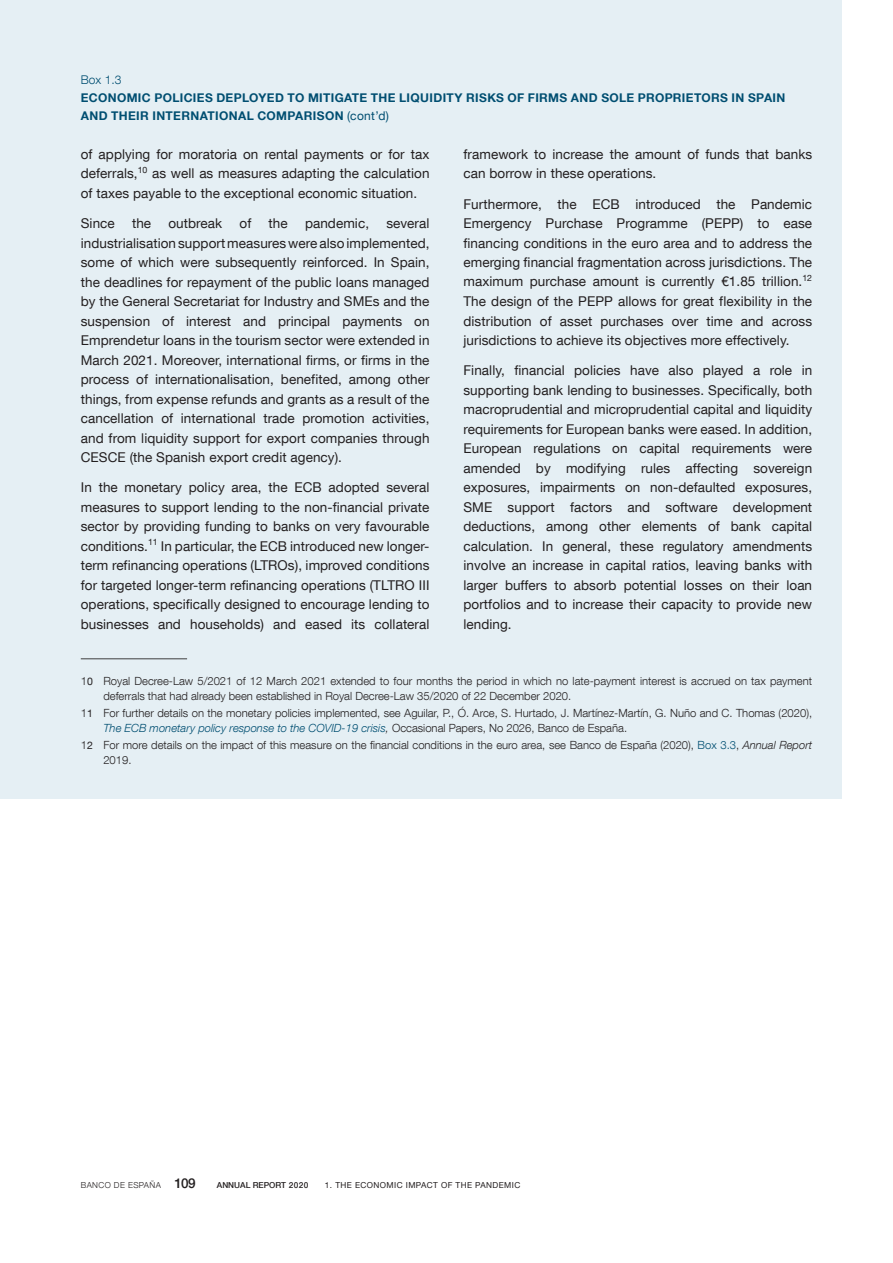
<style>
.page{position:relative;width:893px;height:1263px;background:#fff}
.page>*{position:absolute;margin:0;border:0;box-sizing:border-box;transform-origin:0 0}
.Texto_recuadro{font:13.5px/19.5px "Bd E Neue Helvetica";letter-spacing:.005em;color:#231f20;text-align:justify}
.Título_recuadro{font:700 12px/18px "Bd E Neue Helvetica";letter-spacing:.03em;color:#004e71}
.Numero_recuadro{font:300 12px "Bd E Neue Helvetica";color:#004e71}
.Citas_recuadro{font:300 11.25px/15px "Bd E Neue Helvetica";color:#231f20}
.t1{font:8.25px "Bd E Neue Helvetica";letter-spacing:.05em;color:#231f20}
.t2{font:300 8.25px "Bd E Neue Helvetica";letter-spacing:.05em;color:#231f20}
.t3{font:500 8.25px "Bd E Neue Helvetica";color:#231f20}
.s1{font-weight:400}
.s2{font-weight:400;font-size:10.5px}
.s3{font-style:italic;color:#004e71}
.s4{font-style:italic}
.s5{color:#004e71}
.s6{font-weight:500;font-size:13.5px}
</style>
<div class="page">
<hr style="left:0;top:0;width:1px;height:1131px;background:#e5eff4">
<div style="left:0;top:0;width:842px;height:798px;background:#e5eff4"></div>
<hr style="left:81px;top:658px;width:106px;height:1px;background:#3e3e3f">
<p class="Numero_recuadro" style="left:81px;top:72px;width:42px">Box 1.3</p>
<p class="Título_recuadro" style="left:81px;top:88px;width:706px">ECONOMIC POLICIES DEPLOYED TO MITIGATE THE LIQUIDITY RISKS OF FIRMS AND SOLE PROPRIETORS IN SPAIN<br>AND THEIR INTERNATIONAL COMPARISON <span class="s1">(cont’d)</span></p>
<p class="Texto_recuadro" style="left:81px;top:144px;width:350px">of applying for moratoria on rental payments or for tax deferrals,<sup>10</sup> as well as measures adapting the calculation of taxes payable to the exceptional economic situation.</p>
<p class="Texto_recuadro" style="left:81px;top:213px;width:36px">Since</p>
<p class="Texto_recuadro" style="left:132px;top:213px;width:21px">the</p>
<p class="Texto_recuadro" style="left:168px;top:213px;width:55px">outbreak</p>
<p class="Texto_recuadro" style="left:239px;top:213px;width:13px">of</p>
<p class="Texto_recuadro" style="left:269px;top:213px;width:21px">the</p>
<p class="Texto_recuadro" style="left:305px;top:213px;width:66px">pandemic,</p>
<p class="Texto_recuadro" style="left:463px;top:144px;width:350px">framework to increase the amount of funds that banks can borrow in these operations.</p>
<p class="Texto_recuadro" style="left:463px;top:194px;width:350px">Furthermore, the ECB introduced the Pandemic Emergency Purchase Programme (PEPP) to ease financing conditions in the euro area and to address the emerging financial fragmentation across jurisdictions. The maximum purchase amount is currently €1.85 trillion.<sup>12<br></sup>The design of the PEPP allows for great flexibility in the distribution of asset purchases over time and across jurisdictions to achieve its objectives more effectively.</p>
<p class="Texto_recuadro" style="left:463px;top:360px;width:350px">Finally, financial policies have also played a role in supporting bank lending to businesses. Specifically, both macroprudential and microprudential capital and liquidity requirements for European banks were eased. In addition, European regulations on capital requirements were amended by modifying rules affecting sovereign exposures, impairments on non-defaulted exposures, SME support factors and software development deductions, among other elements of bank capital calculation. In general, these regulatory amendments involve an increase in capital ratios, leaving banks with larger buffers to absorb potential losses on their loan portfolios and to increase their capacity to provide new lending.</p>
<p class="Texto_recuadro" style="left:81px;top:213px;width:350px;text-indent:306px">several industrialisation support measures were also implemented, some of which were subsequently reinforced. In Spain, the deadlines for repayment of the public loans managed by the General Secretariat for Industry and SMEs and the suspension of interest and principal payments on Emprendetur loans in the tourism sector were extended in March 2021. Moreover, international firms, or firms in the process of internationalisation, benefited, among other things, from expense refunds and grants as a result of the cancellation of international trade promotion activities, and from liquidity support for export companies through CESCE (the Spanish export credit agency).</p>
<p class="Texto_recuadro" style="left:81px;top:477px;width:350px">In the monetary policy area, the ECB adopted several measures to support lending to the non-financial private sector by providing funding to banks on very favourable conditions.<sup>11</sup> In particular, the ECB introduced new longer&shy;term refinancing operations (LTROs), improved conditions for targeted longer-term refinancing operations (TLTRO III operations, specifically designed to encourage lending to businesses and households) and eased its collateral</p>
<p class="Citas_recuadro" style="left:103px;top:673px;width:710px;text-indent:-23px">1<span class="s2">0</span> Royal Decree-Law 5/2021 of 12 March 2021 extended to four months the period in which no late-payment interest is accrued on tax payment deferrals that had already been established in Royal Decree-Law 35/2020 of 22 December 2020.</p>
<p class="Citas_recuadro" style="left:103px;top:705px;width:710px;text-indent:-23px">1<span class="s2">1</span> For further details on the monetary policies implemented, see Aguilar, P., Ó. Arce, S. Hurtado, J. Martínez-Martín, G. Nuño and C. Thomas (2020),<br><span class="s3">The ECB monetary policy response to the COVID-19 crisis</span><span class="s4">,</span> Occasional Papers, No 2026, Banco de España.</p>
<p class="Citas_recuadro" style="left:103px;top:737px;width:710px;text-indent:-23px">1<span class="s2">2</span> For more details on the impact of this measure on the financial conditions in the euro area, see Banco de España (2020), <span class="s5">Box 3.3</span>, <span class="s4">Annual Report<br></span>2019.</p>
<p class="t2" style="left:81px;top:1180px;width:116px">BANCO DE ESPAÑA <span class="s6">109</span></p>
<p class="t3" style="left:217px;top:1180px;width:93px">ANNUAL REPORT 2020</p>
<p class="t1" style="left:325px;top:1180px;width:197px">1. THE ECONOMIC IMPACT OF THE PANDEMIC</p>
</div>
